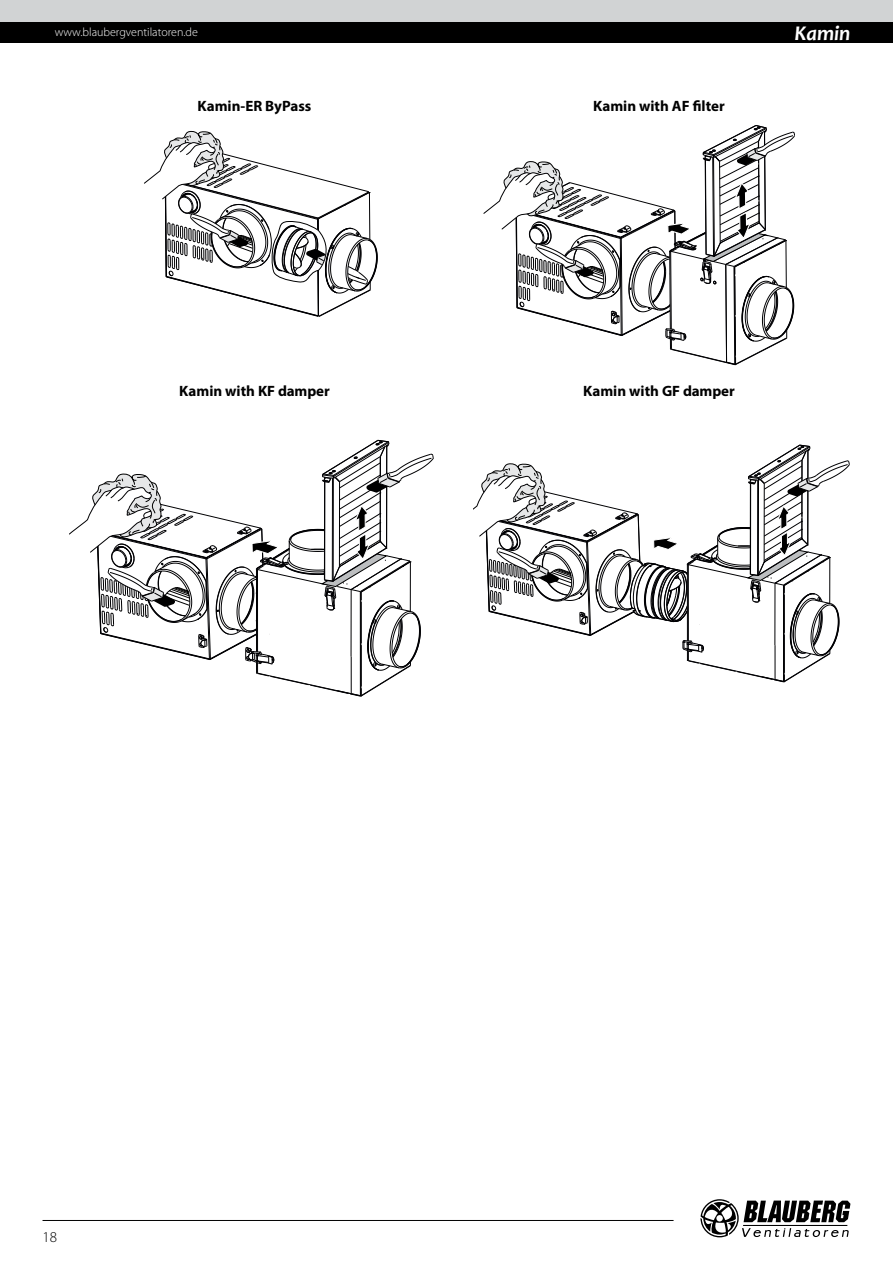
<style>
.page{position:relative;width:893px;height:1263px;background:#fff}
.page>*{position:absolute;margin:0;border:0;box-sizing:border-box;transform-origin:0 0}
.t1{font:italic 700 21px "Candara";color:#fff}
.t2{font:700 15px "Myriad Pro";color:#000}
.t3{font:300 15px "Myriad Pro";color:#000}
.t4{font:300 12px "Myriad Pro";color:#fff}
</style>
<div class="page">
<div style="left:0;top:21px;width:893px;height:22px;background:#000"></div>
<svg style="left:700px;top:1199px;width:150px;height:38px"></svg>
<hr style="left:43px;top:1220px;width:631px;height:1px;background:#000">
<div style="left:0;top:0;width:893px;height:21px;background:#d1d3d4"></div>
<svg style="left:144px;top:131px;width:234px;height:186px"></svg>
<svg style="left:483px;top:125px;width:312px;height:240px"></svg>
<svg style="left:69px;top:440px;width:365px;height:256px"></svg>
<svg style="left:473px;top:445px;width:377px;height:237px"></svg>
<p class="t4" style="left:55px;top:26px;width:145px">www.blaubergventilatoren.de</p>
<h1 class="t1" style="left:794px;top:20px;width:57px">Kamin</h1>
<p class="t2" style="left:198px;top:96px;width:115px">Kamin-ER ByPass</p>
<p class="t2" style="left:593px;top:96px;width:133px">Kamin with AF filter</p>
<p class="t2" style="left:179px;top:381px;width:152px">Kamin with KF damper</p>
<p class="t2" style="left:583px;top:381px;width:153px">Kamin with GF damper</p>
<p class="t3" style="left:43px;top:1228px;width:16px">18</p>
</div>
